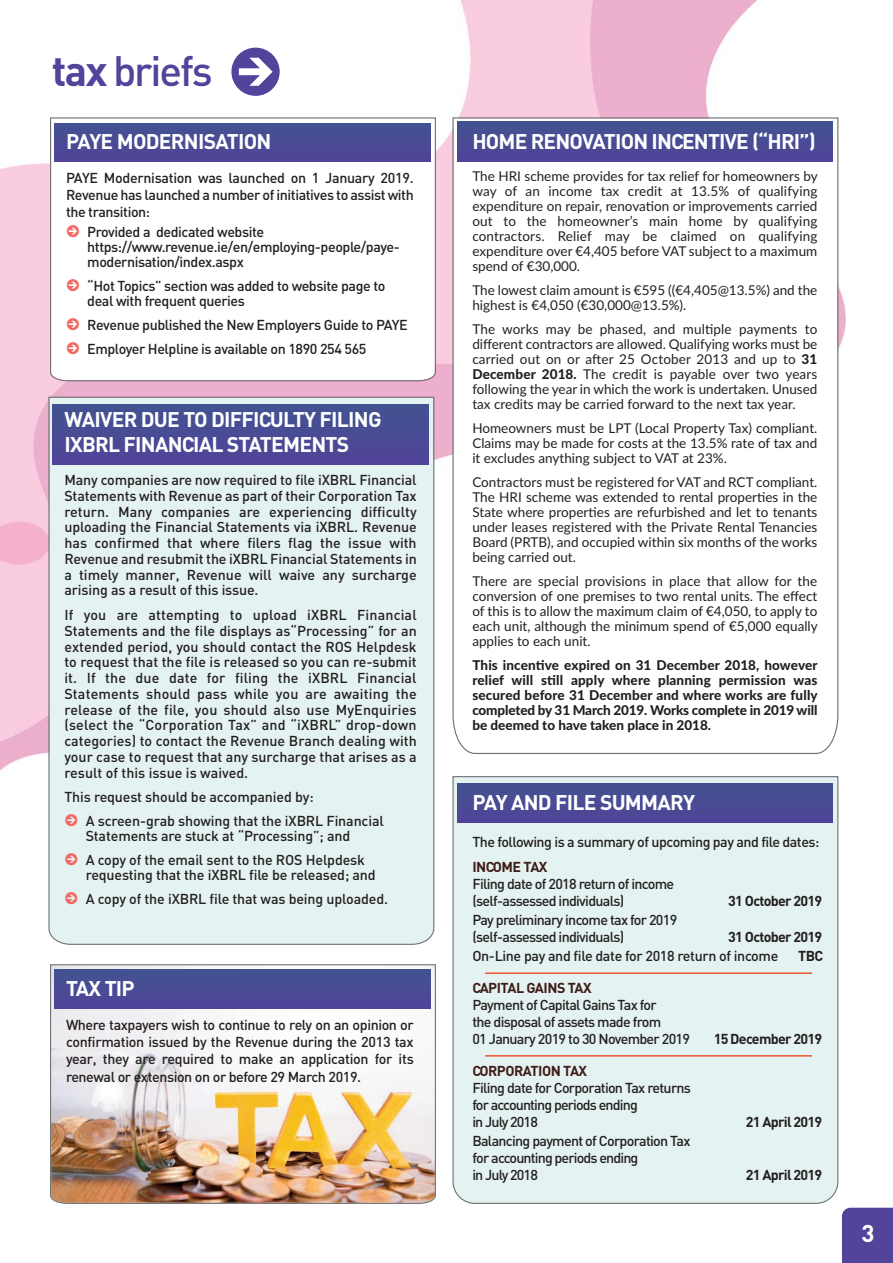
<style>
.page{position:relative;width:893px;height:1263px;background:#fff}
.page>*{position:absolute;margin:0;border:0;box-sizing:border-box;transform-origin:0 0}
.t1{font:500 42px "DIN";letter-spacing:-.05em;color:#52439b}
.t2{font:700 24px "DIN";color:#fff}
.t3{font:700 21px/25.2px "DIN";letter-spacing:-.035em;color:#fff}
.t4{font:500 14.25px/15.8px "DIN";letter-spacing:-.03em;color:#231f20;text-align:justify}
.t5{font:500 14.25px/24px "DIN";letter-spacing:-.01em;color:#231f20}
.t6{font:500 14.25px/17.1px "DIN";letter-spacing:-.05em;color:#231f20}
.t7{font:500 14.25px/17.1px "DIN";letter-spacing:-.06em;color:#231f20}
.t8{font:700 14.25px "DIN";letter-spacing:-.05em;color:#231f20}
.t9{font:700 14.25px "DIN";letter-spacing:-.035em;color:#3f1d17}
.t10{font:13.5px/15px "Lato";color:#231f20;text-align:justify}
.t11{font:800 13.5px/15px "Lato";letter-spacing:-.01em;color:#231f20;text-align:justify}
.s1{font-weight:700}
.s2{font-weight:800}
</style>
<div class="page">
<img style="left:0;top:0;width:845px;height:1196px">
<svg style="left:454px;top:119px;width:383px;height:596px"></svg>
<svg style="left:452px;top:715px;width:386px;height:39px"></svg>
<div style="left:457px;top:122px;width:376px;height:39px;background:#494c95"></div>
<div style="left:50px;top:398px;width:383px;height:530px;background:#e4f3f1"></div>
<svg style="left:48px;top:928px;width:386px;height:17px;background:#dceae8"></svg>
<div style="left:454px;top:777px;width:383px;height:404px;background:#e4f3f1"></div>
<div style="left:457px;top:784px;width:376px;height:39px;background:#494b95"></div>
<hr style="left:485px;top:972px;width:327px;height:2px;background:#f0532d">
<hr style="left:485px;top:1055px;width:327px;height:1px;background:#f0532d">
<svg style="left:452px;top:1181px;width:441px;height:82px"></svg>
<svg style="left:51px;top:119px;width:384px;height:253px"></svg>
<svg style="left:50px;top:372px;width:386px;height:9px"></svg>
<div style="left:55px;top:123px;width:375px;height:38px;background:#494b94"></div>
<img style="left:51px;top:965px;width:384px;height:231px">
<img style="left:50px;top:1196px;width:386px;height:8px">
<div style="left:55px;top:970px;width:375px;height:38px;background:#494b95"></div>
<div style="left:53px;top:405px;width:376px;height:59px;background:#494b95"></div>
<svg style="left:231px;top:48px;width:49px;height:48px"></svg>
<svg style="left:67px;top:225px;width:12px;height:12px"></svg>
<svg style="left:67px;top:279px;width:12px;height:12px"></svg>
<svg style="left:67px;top:318px;width:12px;height:12px"></svg>
<svg style="left:67px;top:342px;width:12px;height:12px"></svg>
<svg style="left:65px;top:814px;width:12px;height:13px"></svg>
<svg style="left:65px;top:853px;width:12px;height:13px"></svg>
<svg style="left:65px;top:892px;width:12px;height:13px"></svg>
<h1 class="t1" style="left:52px;top:56px;width:163px"><span class="s1">tax</span> briefs</h1>
<h3 class="t3" style="left:66px;top:131px;width:207px">PAYE MODERNISATION</h3>
<p class="t4" style="left:66px;top:171px;width:349px;line-height:17.2px">PAYE Modernisation was launched on 1 January 2019.<br>Revenue has launched a number of initiatives to assist with the transition:</p>
<p class="t4" style="left:87px;top:226px;width:314px;line-height:15px;text-align:left">Provided a dedicated website https://www.revenue.ie/en/employing-people/paye&shy;modernisation/index.aspx</p>
<p class="t4" style="left:87px;top:280px;width:300px;line-height:15px">“Hot Topics” section was added to website page to deal with frequent queries</p>
<p class="t4" style="left:87px;top:314px;width:322px;line-height:24px">Revenue published the New Employers Guide to PAYE<br>Employer Helpline is available on 1890 254 565</p>
<h3 class="t3" style="left:64px;top:409px;width:319px">WAIVER DUE TO DIFFICULTY FILING<br>IXBRL FINANCIAL STATEMENTS</h3>
<p class="t4" style="left:64px;top:474px;width:354px">Many companies are now required to file iXBRL Financial Statements with Revenue as part of their Corporation Tax return. Many companies are experiencing difficulty uploading the Financial Statements via iXBRL. Revenue has confirmed that where filers flag the issue with Revenue and resubmit the iXBRL Financial Statements in a timely manner, Revenue will waive any surcharge arising as a result of this issue.</p>
<p class="t4" style="left:64px;top:609px;width:354px">If you are attempting to upload iXBRL Financial Statements and the file displays as“Processing” for an extended period, you should contact the ROS Helpdesk to request that the file is released so you can re-submit it. If the due date for filing the iXBRL Financial Statements should pass while you are awaiting the release of the file, you should also use MyEnquiries (select the “Corporation Tax” and “iXBRL” drop-down categories) to contact the Revenue Branch dealing with your case to request that any surcharge that arises as a result of this issue is waived.</p>
<p class="t5" style="left:86px;top:787px;width:300px;text-indent:-21px">This request should be accompanied by:<br>A screen-grab showing that the iXBRL Financial</p>
<p class="t5" style="left:86px;top:826px;width:281px">Statements are stuck at “Processing”; and<br>A copy of the email sent to the ROS Helpdesk</p>
<p class="t5" style="left:86px;top:865px;width:304px">requesting that the iXBRL file be released; and<br>A copy of the iXBRL file that was being uploaded.</p>
<h3 class="t3" style="left:66px;top:978px;width:70px">TAX TIP</h3>
<p class="t4" style="left:66px;top:1017px;width:349px;line-height:17.2px">Where taxpayers wish to continue to rely on an opinion or confirmation issued by the Revenue during the 2013 tax year, they are required to make an application for its renewal or extension on or before 29 March 2019.</p>
<h3 class="t3" style="left:472px;top:131px;width:345px">HOME RENOVATION INCENTIVE (“HRI”)</h3>
<p class="t10" style="left:472px;top:169px;width:347px">The HRI scheme provides for tax relief for homeowners by way of an income tax credit at 13.5% of qualifying expenditure on repair, renovation or improvements carried out to the homeowner’s main home by qualifying contractors. Relief may be claimed on qualifying expenditure over €4,405 before VAT subject to a maximum spend of €30,000.</p>
<p class="t10" style="left:472px;top:283px;width:346px">The lowest claim amount is €595 ((€4,405@13.5%) and the highest is €4,050 (€30,000@13.5%).</p>
<p class="t10" style="left:472px;top:322px;width:346px">The works may be phased, and multiple payments to different contractors are allowed. Qualifying works must be carried out on or after 25 October 2013 and up to <span class="s2">31<br>December 2018.</span> The credit is payable over two years following the year in which the work is undertaken. Unused tax credits may be carried forward to the next tax year.</p>
<p class="t10" style="left:472px;top:421px;width:347px">Homeowners must be LPT (Local Property Tax) compliant.<br>Claims may be made for costs at the 13.5% rate of tax and it excludes anything subject to VAT at 23%.</p>
<p class="t10" style="left:472px;top:475px;width:347px">Contractors must be registered for VAT and RCT compliant.<br>The HRI scheme was extended to rental properties in the State where properties are refurbished and let to tenants under leases registered with the Private Rental Tenancies Board (PRTB), and occupied within six months of the works being carried out.</p>
<p class="t10" style="left:472px;top:574px;width:347px">There are special provisions in place that allow for the conversion of one premises to two rental units. The effect of this is to allow the maximum claim of €4,050, to apply to each unit, although the minimum spend of €5,000 equally applies to each unit.</p>
<p class="t11" style="left:472px;top:658px;width:347px">This incentive expired on 31 December 2018, however relief will still apply where planning permission was secured before 31 December and where works are fully completed by 31 March 2019. Works complete in 2019 will be deemed to have taken place in 2018.</p>
<h3 class="t3" style="left:472px;top:793px;width:224px">PAY AND FILE SUMMARY</h3>
<p class="t4" style="left:472px;top:836px;width:349px">The following is a summary of upcoming pay and file dates:</p>
<p class="t9" style="left:472px;top:861px;width:77px">INCOME TAX</p>
<p class="t6" style="left:472px;top:877px;width:203px">Filing date of 2018 return of income (self-assessed individuals)</p>
<p class="t8" style="left:728px;top:896px;width:96px">31 October 2019</p>
<p class="t6" style="left:472px;top:913px;width:206px">Pay preliminary income tax for 2019 (self-assessed individuals)</p>
<p class="t8" style="left:728px;top:932px;width:96px">31 October 2019</p>
<p class="t4" style="left:472px;top:950px;width:308px">On-Line pay and file date for 2018 return of income</p>
<p class="t8" style="left:798px;top:951px;width:26px">TBC</p>
<p class="t9" style="left:472px;top:983px;width:121px">CAPITAL GAINS TAX</p>
<p class="t6" style="left:472px;top:998px;width:219px">Payment of Capital Gains Tax for<br>the disposal of assets made from<br>01 January 2019 to 30 November 2019</p>
<p class="t8" style="left:714px;top:1034px;width:110px">15 December 2019</p>
<p class="t9" style="left:472px;top:1065px;width:116px">CORPORATION TAX</p>
<p class="t7" style="left:472px;top:1080px;width:220px">Filing date for Corporation Tax returns for accounting periods ending<br>in July 2018</p>
<p class="t7" style="left:472px;top:1134px;width:220px">Balancing payment of Corporation Tax for accounting periods ending<br>in July 2018</p>
<p class="t8" style="left:746px;top:1117px;width:78px">21 April 2019</p>
<p class="t8" style="left:746px;top:1170px;width:78px">21 April 2019</p>
<h2 class="t2" style="left:861px;top:1225px;width:15px">3</h2>
</div>
